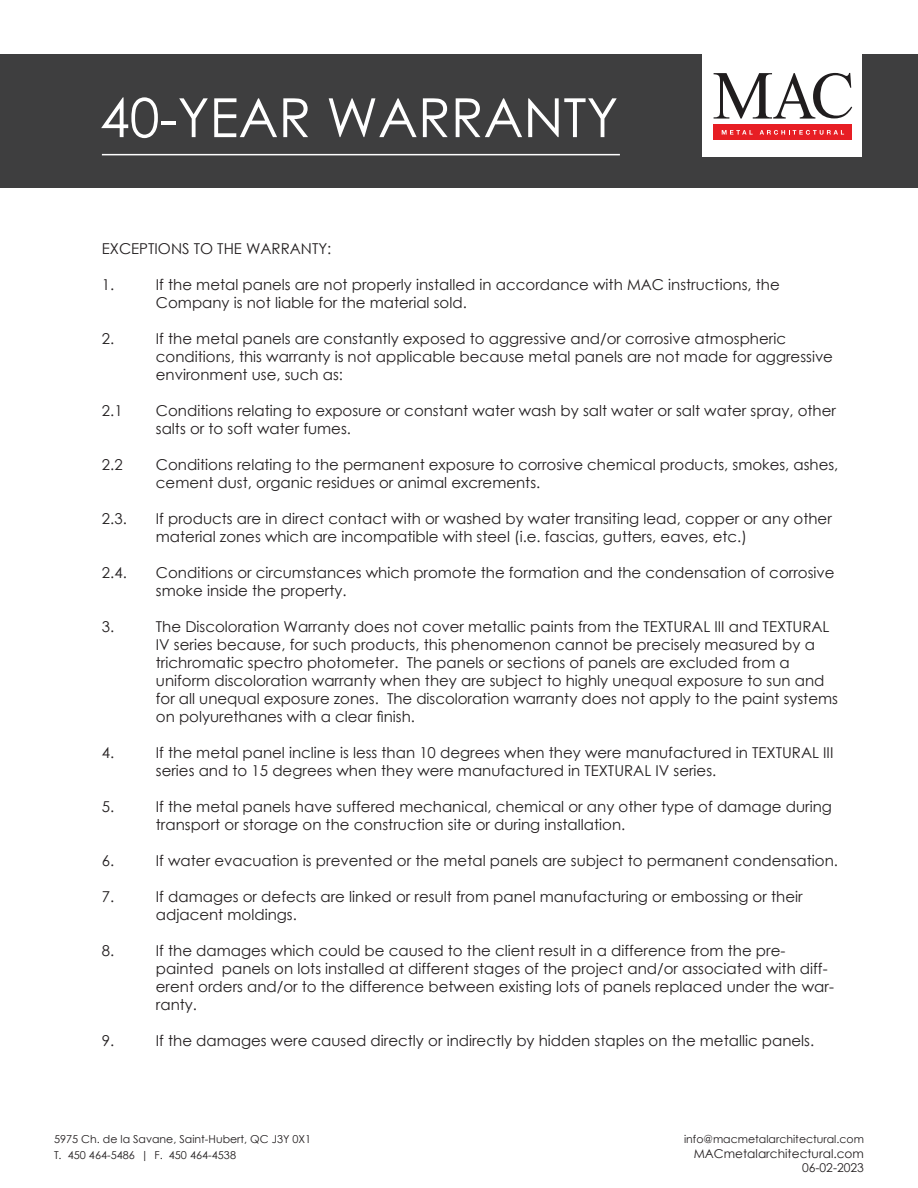
<style>
.page{position:relative;width:918px;height:1188px;background:#fff}
.page>*{position:absolute;margin:0;border:0;box-sizing:border-box;transform-origin:0 0}
.t1{font:54px "Century Gothic";color:#fff}
.t2{font:15px/18px "Century Gothic";color:#231f20}
.t3{font:12.15px/14.5px "Century Gothic";color:#231f20;text-align:right}
.t4{font:10.95px/15.8px "Century Gothic";color:#231f20}
</style>
<div class="page">
<div style="left:0;top:54px;width:918px;height:134px;background:#3e3e3f"></div>
<hr style="left:102px;top:154px;width:518px;height:1px;background:#fff">
<div style="left:702px;top:0;width:160px;height:156px;background:#fff"></div>
<svg style="left:714px;top:73px;width:138px;height:46px"></svg>
<div style="left:714px;top:125px;width:138px;height:15px;background:#e71e24"></div>
<svg style="left:722px;top:130px;width:31px;height:5px"></svg>
<svg style="left:760px;top:130px;width:84px;height:5px"></svg>
<h1 class="t1" style="left:100px;top:97px;width:520px">40-YEAR WARRANTY</h1>
<p class="t2" style="left:102px;top:241px;width:231px">EXCEPTIONS TO THE WARRANTY:</p>
<p class="t2" style="left:102px;top:277px;width:14px">1.</p>
<p class="t2" style="left:156px;top:277px;width:625px">If the metal panels are not properly installed in accordance with MAC instructions, the<br>Company is not liable for the material sold.</p>
<p class="t2" style="left:102px;top:331px;width:14px">2.</p>
<p class="t2" style="left:156px;top:331px;width:679px">If the metal panels are constantly exposed to aggressive and/or corrosive atmospheric conditions, this warranty is not applicable because metal panels are not made for aggressive environment use, such as:</p>
<p class="t2" style="left:102px;top:403px;width:22px">2.1</p>
<p class="t2" style="left:156px;top:403px;width:682px">Conditions relating to exposure or constant water wash by salt water or salt water spray, other salts or to soft water fumes.</p>
<p class="t2" style="left:102px;top:457px;width:22px">2.2</p>
<p class="t2" style="left:156px;top:457px;width:684px">Conditions relating to the permanent exposure to corrosive chemical products, smokes, ashes, cement dust, organic residues or animal excrements.</p>
<p class="t2" style="left:102px;top:511px;width:26px">2.3.</p>
<p class="t2" style="left:156px;top:511px;width:677px">If products are in direct contact with or washed by water transiting lead, copper or any other material zones which are incompatible with steel (i.e. fascias, gutters, eaves, etc.)</p>
<p class="t2" style="left:102px;top:565px;width:26px">2.4.</p>
<p class="t2" style="left:156px;top:565px;width:680px">Conditions or circumstances which promote the formation and the condensation of corrosive smoke inside the property.</p>
<p class="t2" style="left:102px;top:619px;width:14px">3.</p>
<p class="t2" style="left:156px;top:619px;width:684px">The Discoloration Warranty does not cover metallic paints from the TEXTURAL III and TEXTURAL IV series because, for such products, this phenomenon cannot be precisely measured by a trichromatic spectro photometer. The panels or sections of panels are excluded from a uniform discoloration warranty when they are subject to highly unequal exposure to sun and for all unequal exposure zones. The discoloration warranty does not apply to the paint systems on polyurethanes with a clear finish.</p>
<p class="t2" style="left:102px;top:745px;width:14px">4.</p>
<p class="t2" style="left:156px;top:745px;width:679px">If the metal panel incline is less than 10 degrees when they were manufactured in TEXTURAL III series and to 15 degrees when they were manufactured in TEXTURAL IV series.</p>
<p class="t2" style="left:102px;top:799px;width:14px">5.</p>
<p class="t2" style="left:156px;top:799px;width:678px">If the metal panels have suffered mechanical, chemical or any other type of damage during transport or storage on the construction site or during installation.</p>
<p class="t2" style="left:102px;top:853px;width:14px">6.</p>
<p class="t2" style="left:156px;top:853px;width:684px">If water evacuation is prevented or the metal panels are subject to permanent condensation.</p>
<p class="t2" style="left:102px;top:889px;width:14px">7.</p>
<p class="t2" style="left:156px;top:889px;width:648px">If damages or defects are linked or result from panel manufacturing or embossing or their adjacent moldings.</p>
<p class="t2" style="left:102px;top:943px;width:14px">8.</p>
<p class="t2" style="left:156px;top:943px;width:680px">If the damages which could be caused to the client result in a difference from the pre&shy;painted panels on lots installed at different stages of the project and/or associated with diff&shy;erent orders and/or to the difference between existing lots of panels replaced under the war&shy;ranty.</p>
<p class="t2" style="left:102px;top:1033px;width:14px">9.</p>
<p class="t2" style="left:156px;top:1033px;width:660px">If the damages were caused directly or indirectly by hidden staples on the metallic panels.</p>
<p class="t4" style="left:54px;top:1132px;width:259px">5975 Ch. de la Savane, Saint-Hubert, QC J3Y 0X1<br>T. 450 464-5486 | F. 450 464-4538</p>
<p class="t4" style="left:684px;top:1132px;width:181px">info@macmetalarchitectural.com</p>
<p class="t3" style="left:694px;top:1147px;width:172px">MACmetalarchitectural.com<br>06-02-2023</p>
</div>
